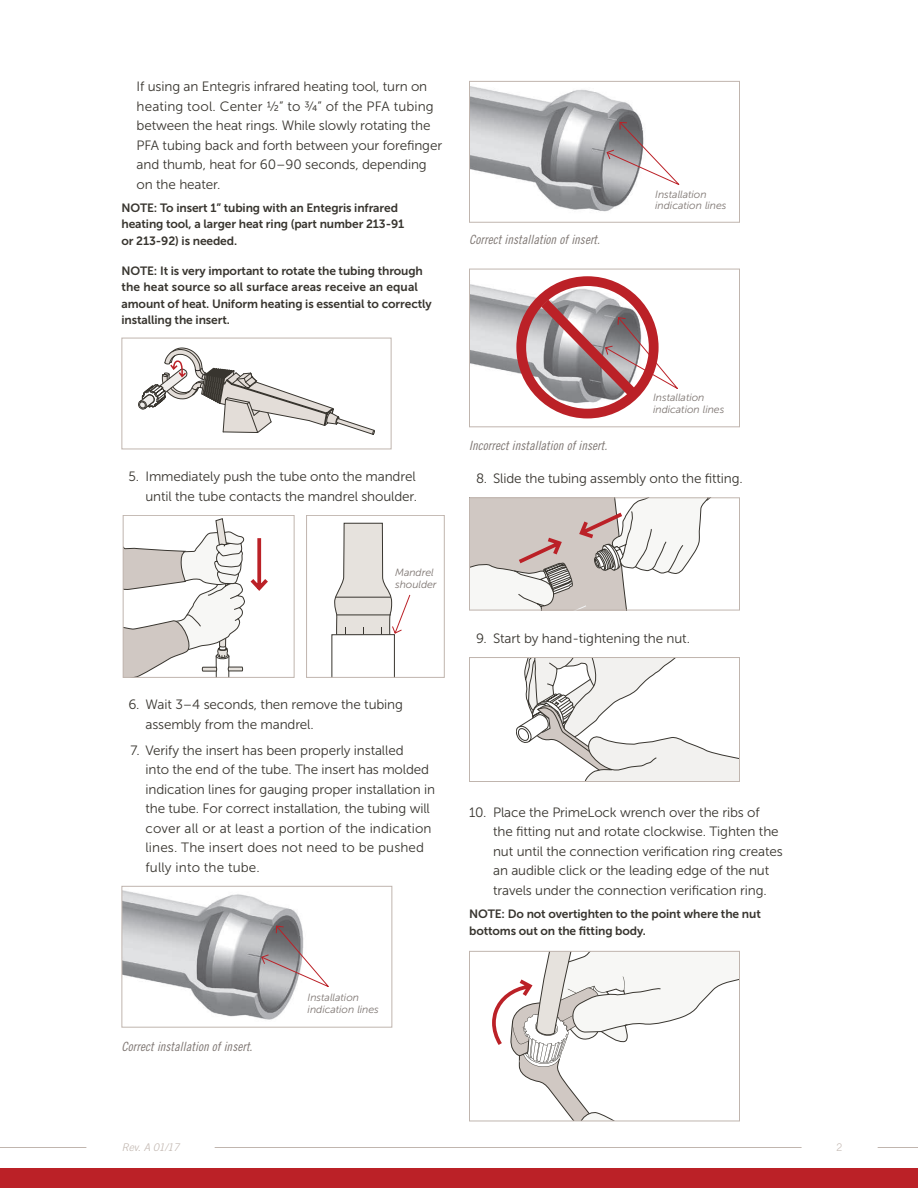
<style>
.page{position:relative;width:918px;height:1188px;background:#fff}
.page>*{position:absolute;margin:0;border:0;box-sizing:border-box;transform-origin:0 0}
.t1{font:13.5px/19.5px "Museo Sans 300";letter-spacing:-.01em;color:#38352f}
.t2{font:12.75px "Trade Gothic LT Std Cn 18 Obl";letter-spacing:.005em;color:#7e7672}
.t3{font:12px/16.5px "Museo Sans 700";letter-spacing:-.01em;color:#38352f}
.t4{font:italic 10.5px/11.6px "Museo Sans 300";letter-spacing:-.005em;color:#7e7672}
.t5{font:italic 300 10.5px "Trade Gothic LT Std";color:#c0b5ae}
.t6{font:300 10.5px "Trade Gothic LT Std";color:#c0b5ae}
</style>
<div class="page">
<div style="left:0;top:1168px;width:918px;height:20px;background:#bb2127"></div>
<hr style="left:878px;top:1147px;width:40px;height:1px;background:#c0b5ae">
<hr style="left:0;top:1147px;width:802px;height:1px;background:#c0b5ae">
<svg style="left:86px;top:1147px;width:129px;height:1px"></svg>
<svg style="left:138px;top:348px;width:237px;height:87px"></svg>
<div style="left:122px;top:338px;width:270px;height:111px;border:1px solid #c0b5ae"></div>
<svg style="left:125px;top:518px;width:143px;height:158px"></svg>
<div style="left:123px;top:515px;width:172px;height:163px;border:1px solid #c0b5ae"></div>
<svg style="left:332px;top:523px;width:79px;height:153px"></svg>
<div style="left:306px;top:515px;width:139px;height:163px;border:1px solid #c0b5ae"></div>
<img style="left:124px;top:890px;width:178px;height:130px">
<svg style="left:261px;top:925px;width:68px;height:64px"></svg>
<div style="left:122px;top:886px;width:270px;height:142px;border:1px solid #c0b5ae"></div>
<img style="left:471px;top:86px;width:170px;height:126px">
<svg style="left:606px;top:121px;width:74px;height:66px"></svg>
<div style="left:469px;top:81px;width:271px;height:142px;border:1px solid #c0b5ae"></div>
<img style="left:471px;top:276px;width:157px;height:143px">
<div style="left:516px;top:276px;width:143px;height:142px;border:10px solid #bb2127;border-radius:50%"></div>
<svg style="left:531px;top:289px;width:147px;height:119px"></svg>
<div style="left:469px;top:269px;width:271px;height:158px;border:1px solid #c0b5ae"></div>
<svg style="left:471px;top:499px;width:238px;height:109px"></svg>
<div style="left:469px;top:497px;width:271px;height:113px;border:1px solid #c0b5ae"></div>
<svg style="left:516px;top:659px;width:222px;height:121px"></svg>
<div style="left:469px;top:657px;width:271px;height:125px;border:1px solid #c0b5ae"></div>
<svg style="left:492px;top:953px;width:246px;height:166px"></svg>
<div style="left:469px;top:951px;width:271px;height:170px;border:1px solid #c0b5ae"></div>
<p class="t1" style="left:137px;top:77px;width:307px">If using an Entegris infrared heating tool, turn on heating tool. Center 1⁄2” to 3⁄4” of the PFA tubing between the heat rings. While slowly rotating the PFA tubing back and forth between your forefinger and thumb, heat for 60–90 seconds, depending on the heater.</p>
<p class="t3" style="left:122px;top:199px;width:284px">NOTE: To insert 1” tubing with an Entegris infrared heating tool, a larger heat ring (part number 213-91 or 213-92) is needed.</p>
<p class="t3" style="left:122px;top:262px;width:312px">NOTE: It is very important to rotate the tubing through the heat source so all surface areas receive an equal amount of heat. Uniform heating is essential to correctly installing the insert.</p>
<p class="t1" style="left:128px;top:467px;width:290px;text-align:right">5. Immediately push the tube onto the mandrel until the tube contacts the mandrel shoulder.</p>
<p class="t4" style="left:395px;top:567px;width:43px;line-height:12px">Mandrel shoulder</p>
<p class="t1" style="left:146px;top:695px;width:259px;text-indent:-17px">6. Wait 3–4 seconds, then remove the tubing assembly from the mandrel.</p>
<p class="t1" style="left:146px;top:741px;width:291px;text-indent:-15px">7. Verify the insert has been properly installed<br>into the end of the tube. The insert has molded indication lines for gauging proper installation in the tube. For correct installation, the tubing will cover all or at least a portion of the indication lines. The insert does not need to be pushed fully into the tube.</p>
<p class="t2" style="left:122px;top:1039px;width:132px">Correct installation of insert.</p>
<p class="t4" style="left:308px;top:992px;width:73px">Installation indication lines</p>
<p class="t2" style="left:469px;top:232px;width:132px">Correct installation of insert.</p>
<p class="t4" style="left:655px;top:188px;width:73px">Installation indication lines</p>
<p class="t4" style="left:653px;top:392px;width:73px">Installation indication lines</p>
<p class="t2" style="left:469px;top:438px;width:140px">Incorrect installation of insert.</p>
<p class="t1" style="left:476px;top:469px;width:268px">8. Slide the tubing assembly onto the fitting.</p>
<p class="t1" style="left:476px;top:629px;width:215px">9. Start by hand-tightening the nut.</p>
<p class="t1" style="left:493px;top:803px;width:291px;text-indent:-24px">10. Place the PrimeLock wrench over the ribs of the fitting nut and rotate clockwise. Tighten the nut until the connection verification ring creates an audible click or the leading edge of the nut travels under the connection verification ring.</p>
<p class="t3" style="left:469px;top:906px;width:293px">NOTE: Do not overtighten to the point where the nut bottoms out on the fitting body.</p>
<p class="t5" style="left:122px;top:1141px;width:59px">Rev. A 01/17</p>
<p class="t6" style="left:837px;top:1141px;width:7px">2</p>
</div>
